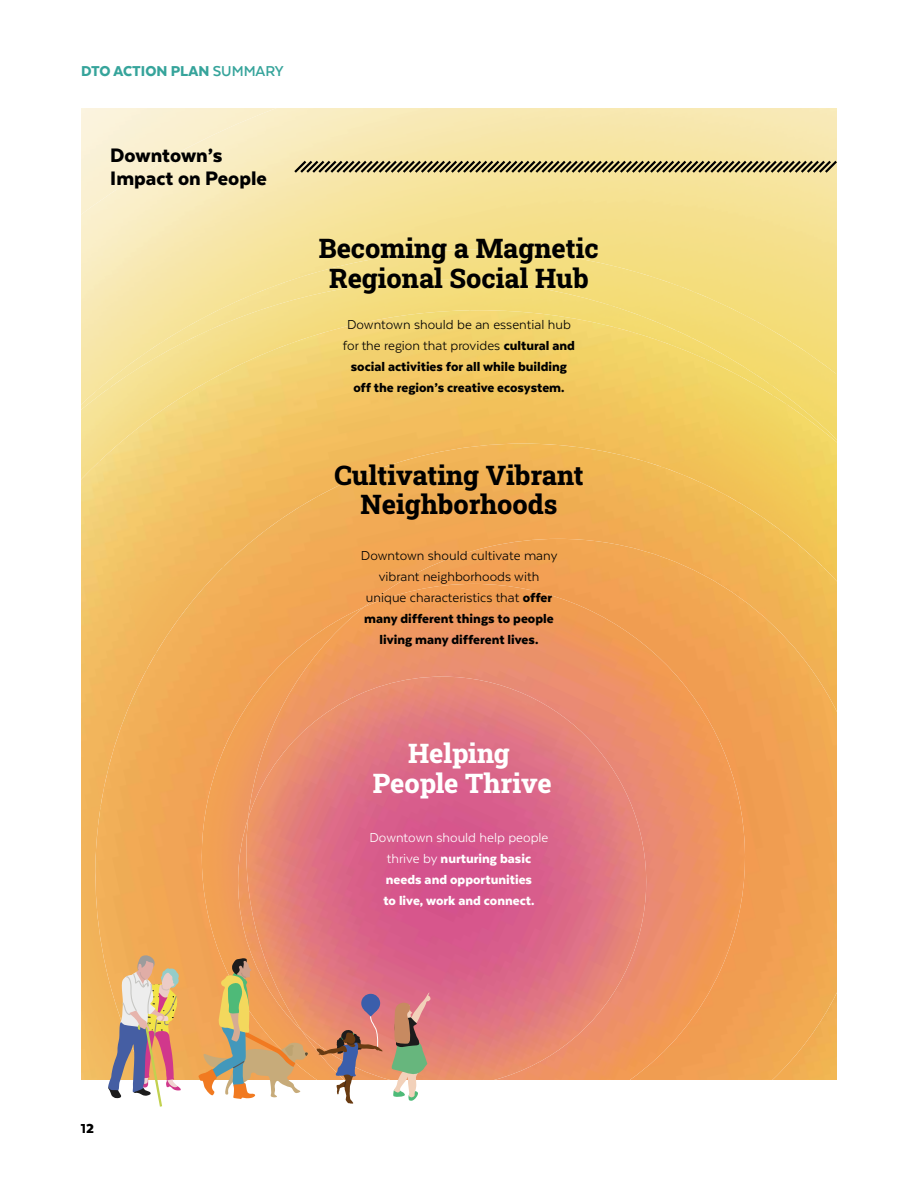
<style>
.page{position:relative;width:918px;height:1188px;background:#fff}
.page>*{position:absolute;margin:0;border:0;box-sizing:border-box;transform-origin:0 0}
.t1{font:27px/30px "Roboto Slab";color:#000;text-align:center}
.t2{font:27px/30px "Roboto Slab";color:#fff;text-align:center}
.t3{font:900 22.5px/22.5px "Texta";color:#000}
.t4{font:900 16.5px "Texta";color:#36a49b}
.t5{font:900 15px/21px "Texta";color:#000;text-align:center}
.t6{font:15px/21px "Texta";color:#000;text-align:center}
.t7{font:900 15px/21px "Texta";color:#fff;text-align:center}
.s1{font-weight:700}
.s2{font-weight:400}
.s3{font-weight:900}
</style>
<div class="page">
<div style="left:693px;top:263px;width:140px;height:58px;background:#f4de81"></div>
<div style="left:544px;top:252px;width:146px;height:53px;background:#f4de7e"></div>
<img style="left:95px;top:250px;width:449px;height:30px">
<div style="left:679px;top:286px;width:92px;height:19px;background:#f4dd7c"></div>
<div style="left:775px;top:321px;width:62px;height:63px;background:#f4dc76"></div>
<svg style="left:835px;top:373px;width:2px;height:8px"></svg>
<div style="left:471px;top:280px;width:146px;height:30px;background:#f4dc78"></div>
<img style="left:81px;top:280px;width:390px;height:109px">
<div style="left:610px;top:305px;width:165px;height:54px;background:#f4dc75"></div>
<img style="left:81px;top:389px;width:17px;height:55px">
<img style="left:98px;top:310px;width:630px;height:134px">
<img style="left:705px;top:359px;width:119px;height:85px">
<div style="left:785px;top:403px;width:52px;height:41px;background:#f2d866"></div>
<img style="left:81px;top:444px;width:756px;height:636px">
<img style="left:364px;top:539px;width:473px;height:541px">
<img style="left:172px;top:607px;width:76px;height:473px">
<img style="left:248px;top:584px;width:535px;height:496px">
<div style="left:223px;top:818px;width:22px;height:140px;background:#f09c5b"></div>
<img style="left:245px;top:677px;width:429px;height:403px">
<svg style="left:391px;top:993px;width:40px;height:108px;background:#c09e8b"></svg>
<svg style="left:198px;top:958px;width:110px;height:141px;background:#dba972"></svg>
<svg style="left:108px;top:955px;width:73px;height:152px;background:#d0ae93"></svg>
<div style="left:361px;top:994px;width:19px;height:19px;background:#3b5eab;border-radius:50%"></div>
<svg style="left:317px;top:1009px;width:66px;height:95px"></svg>
<svg style="left:292px;top:158px;width:545px;height:17px;background:#a89c6f"></svg>
<p class="t4" style="left:81px;top:62px;width:204px">DTO ACTION PLAN <span class="s1">SUMMARY</span></p>
<h2 class="t3" style="left:110px;top:144px;width:158px">Downtown’s<br>Impact on People</h2>
<h1 class="t1" style="left:319px;top:233px;width:281px">Becoming a Magnetic<br>Regional Social Hub</h1>
<p class="t5" style="left:343px;top:314px;width:234px"><span class="s2">Downtown should be an essential hub for the region that provides</span> cultural and social activities for all while building off the region’s creative ecosystem.</p>
<h1 class="t1" style="left:334px;top:459px;width:251px">Cultivating Vibrant<br>Neighborhoods</h1>
<p class="t6" style="left:361px;top:545px;width:198px">Downtown should cultivate many vibrant neighborhoods with unique characteristics that <span class="s3">offer many different things to people living many different lives.</span></p>
<h1 class="t2" style="left:373px;top:737px;width:181px">Helping<br>People Thrive</h1>
<p class="t7" style="left:369px;top:827px;width:180px"><span class="s2">Downtown should help people thrive by</span> nurturing basic needs and opportunities<br>to live, work and connect.</p>
<p class="t5" style="left:81px;top:1118px;width:15px">12</p>
</div>
